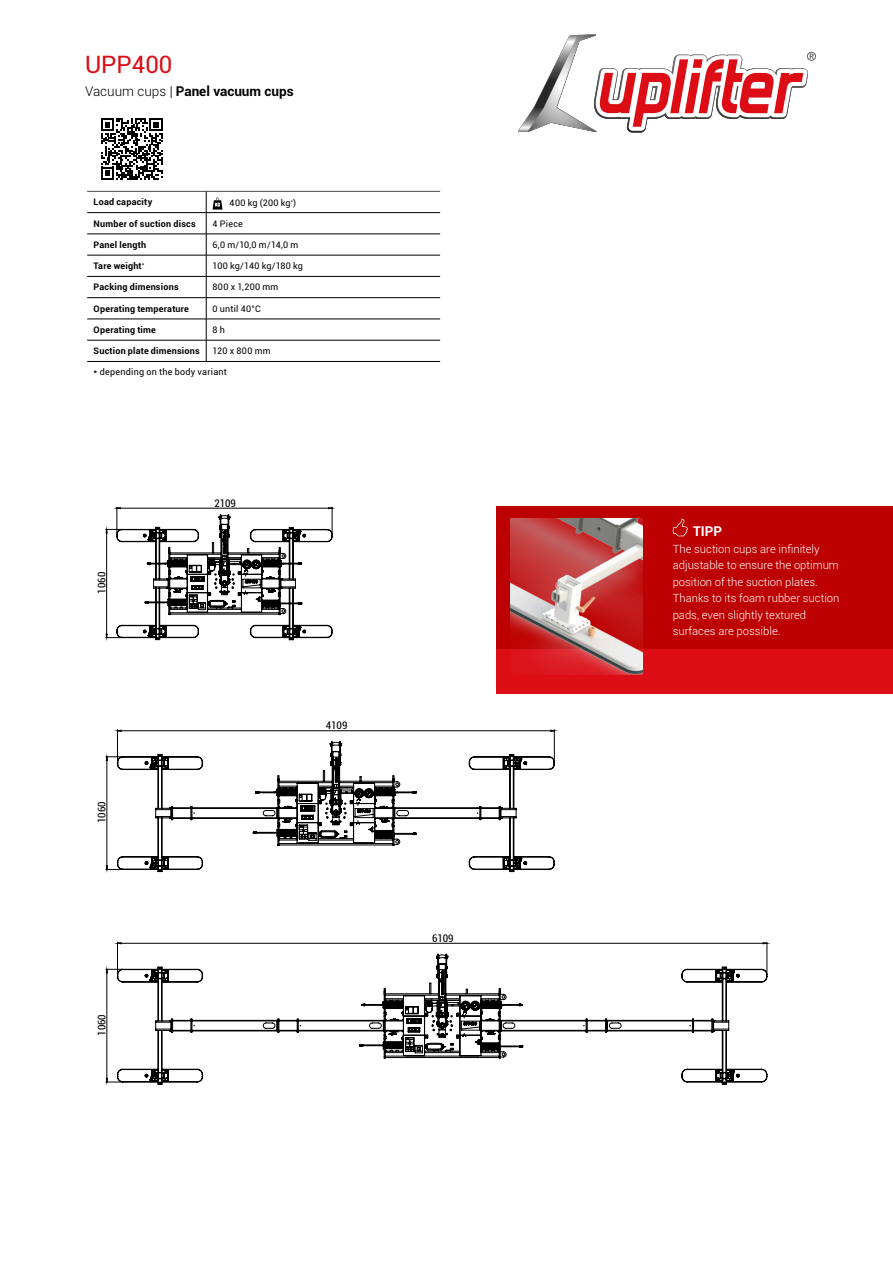
<style>
.page{position:relative;width:893px;height:1263px;background:#fff}
.page>*{position:absolute;margin:0;border:0;box-sizing:border-box;transform-origin:0 0}
.t1{font:24px "Roboto";color:#dc0d15}
.t2{font:700 13.5px "Roboto";color:#000}
.t3{font:700 13.5px "Roboto";color:#fff}
.t4{font:300 11.25px/16.5px "Roboto";color:#fff}
.t5{font:condensed 10.5px "Roboto";color:#000}
.t6{font:700 9px "Roboto";letter-spacing:.025em;color:#000}
.t7{font:9px "Roboto";letter-spacing:.03em;color:#000}
.t8{font:9px "Roboto";letter-spacing:.005em;color:#000}
.s1{font-weight:300}
</style>
<div class="page">
<svg style="left:496px;top:506px;width:397px;height:187px;background:#c50306"></svg>
<img style="left:510px;top:518px;width:133px;height:157px">
<svg style="left:106px;top:942px;width:661px;height:27px"></svg>
<hr style="left:767px;top:942px;width:1px;height:33px;background:#000">
<hr style="left:117px;top:942px;width:1px;height:33px;background:#000">
<svg style="left:118px;top:943px;width:649px;height:1px"></svg>
<svg style="left:106px;top:969px;width:11px;height:114px"></svg>
<svg style="left:117px;top:954px;width:650px;height:131px"></svg>
<svg style="left:106px;top:507px;width:227px;height:133px"></svg>
<svg style="left:106px;top:730px;width:448px;height:26px"></svg>
<hr style="left:117px;top:730px;width:1px;height:32px;background:#000">
<hr style="left:554px;top:730px;width:1px;height:32px;background:#000">
<svg style="left:118px;top:730px;width:436px;height:1px"></svg>
<svg style="left:106px;top:756px;width:11px;height:114px"></svg>
<svg style="left:117px;top:741px;width:438px;height:132px"></svg>
<svg style="left:518px;top:34px;width:298px;height:99px"></svg>
<hr style="left:87px;top:191px;width:119px;height:1px;background:#4a4a49">
<hr style="left:206px;top:191px;width:234px;height:1px;background:#4a4a49">
<hr style="left:87px;top:212px;width:119px;height:1px;background:#000">
<hr style="left:206px;top:212px;width:234px;height:1px;background:#000">
<hr style="left:87px;top:234px;width:119px;height:1px;background:#000">
<hr style="left:206px;top:234px;width:234px;height:1px;background:#000">
<hr style="left:87px;top:255px;width:119px;height:1px;background:#000">
<hr style="left:206px;top:255px;width:234px;height:1px;background:#000">
<hr style="left:87px;top:276px;width:119px;height:1px;background:#000">
<hr style="left:206px;top:276px;width:234px;height:1px;background:#000">
<hr style="left:87px;top:297px;width:119px;height:1px;background:#000">
<hr style="left:206px;top:297px;width:234px;height:1px;background:#000">
<hr style="left:87px;top:319px;width:119px;height:1px;background:#000">
<hr style="left:206px;top:319px;width:234px;height:1px;background:#000">
<svg style="left:206px;top:192px;width:1px;height:169px"></svg>
<hr style="left:87px;top:340px;width:119px;height:1px;background:#000">
<hr style="left:206px;top:340px;width:234px;height:1px;background:#000">
<hr style="left:87px;top:361px;width:119px;height:1px;background:#000">
<hr style="left:206px;top:361px;width:234px;height:1px;background:#000">
<svg style="left:101px;top:118px;width:62px;height:62px"></svg>
<svg style="left:213px;top:197px;width:9px;height:13px"></svg>
<svg style="left:673px;top:518px;width:15px;height:18px"></svg>
<h1 class="t1" style="left:85px;top:47px;width:89px">UPP400</h1>
<p class="t2" style="left:85px;top:81px;width:210px"><span class="s1">Vacuum cups |</span> Panel vacuum cups</p>
<p class="t6" style="left:94px;top:196px;width:60px">Load capacity</p>
<p class="t7" style="left:230px;top:197px;width:68px">400 kg (200 kg<sup>*</sup>)</p>
<p class="t6" style="left:94px;top:217px;width:104px">Number of suction discs</p>
<p class="t7" style="left:213px;top:217px;width:32px">4 Piece</p>
<p class="t6" style="left:94px;top:238px;width:54px">Panel length</p>
<p class="t7" style="left:213px;top:238px;width:87px">6,0 m/10,0 m/14,0 m</p>
<p class="t6" style="left:94px;top:260px;width:52px">Tare weight<sup>*</sup></p>
<p class="t8" style="left:213px;top:260px;width:92px">100 kg/140 kg/180 kg</p>
<p class="t6" style="left:94px;top:281px;width:87px">Packing dimensions</p>
<p class="t7" style="left:213px;top:281px;width:67px">800 x 1,200 mm</p>
<p class="t6" style="left:94px;top:302px;width:97px">Operating temperature</p>
<p class="t7" style="left:213px;top:302px;width:50px">0 until 40°C</p>
<p class="t6" style="left:94px;top:323px;width:64px">Operating time</p>
<p class="t7" style="left:213px;top:323px;width:14px">8 h</p>
<p class="t6" style="left:94px;top:345px;width:108px">Suction plate dimensions</p>
<p class="t7" style="left:213px;top:345px;width:60px">120 x 800 mm</p>
<p class="t7" style="left:94px;top:366px;width:135px">* depending on the body variant</p>
<p class="t5" style="left:94px;top:594px;width:23px;rotate:-90deg">1060</p>
<p class="t5" style="left:214px;top:496px;width:23px">2109</p>
<p class="t5" style="left:95px;top:823px;width:23px;rotate:-90deg">1060</p>
<p class="t5" style="left:326px;top:718px;width:23px">4109</p>
<p class="t5" style="left:95px;top:1036px;width:23px;rotate:-90deg">1060</p>
<p class="t5" style="left:432px;top:931px;width:23px">6109</p>
<p class="t3" style="left:693px;top:522px;width:30px">TIPP</p>
<p class="t4" style="left:673px;top:540px;width:168px">The suction cups are infinitely adjustable to ensure the optimum position of the suction plates.<br>Thanks to its foam rubber suction pads, even slightly textured surfaces are possible.</p>
</div>
